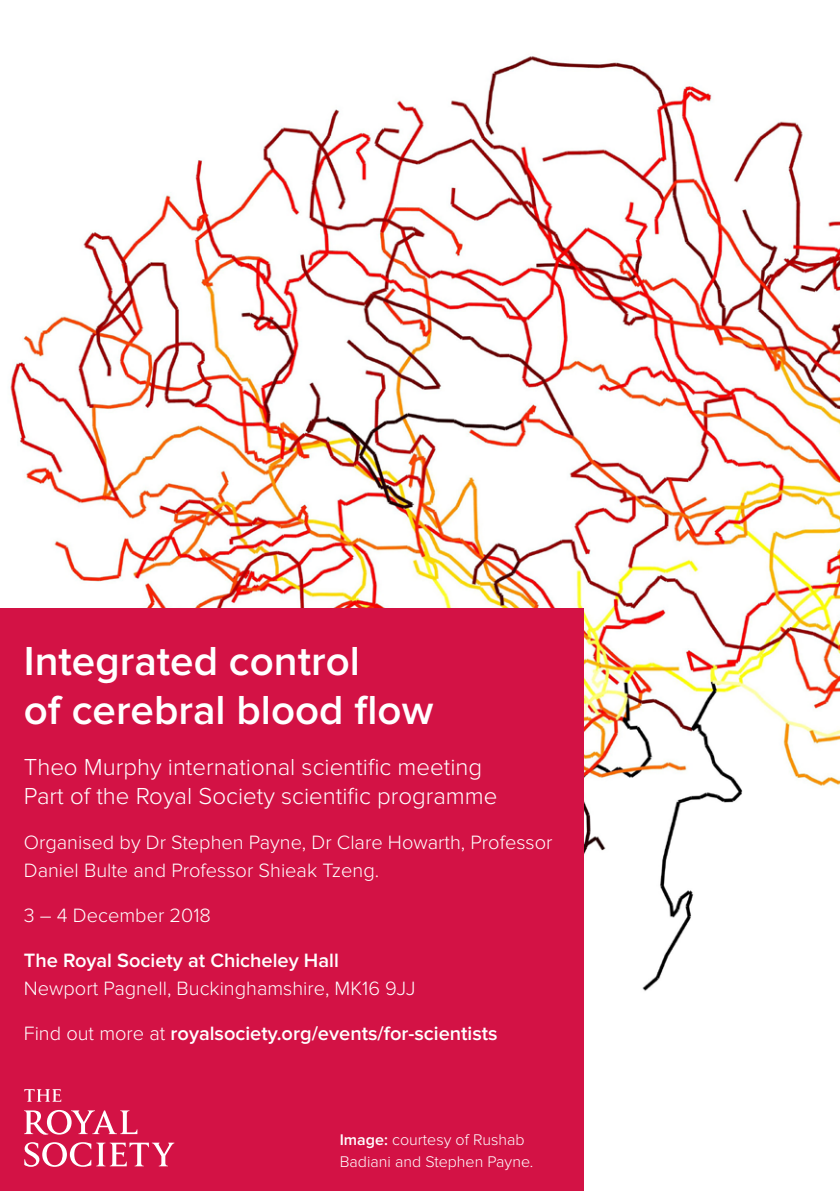
<style>
.page{position:relative;width:840px;height:1191px;background:#fff}
.page>*{position:absolute;margin:0;border:0;box-sizing:border-box;transform-origin:0 0}
.t1{font:600 42px/48px "Proxima Nova";color:#fff}
.t2{font:300 24px/28.8px "Proxima Nova";color:#fff}
.t3{font:300 20px/28px "Proxima Nova";color:#fff}
.t4{font:600 20px "Proxima Nova";color:#fff}
.t5{font:300 16px/22px "Proxima Nova";color:#fff}
.s1{font-weight:300}
.s2{font-weight:600}
</style>
<div class="page">
<img style="left:10px;top:56px;width:829px;height:964px">
<div style="left:0;top:608px;width:582px;height:583px;background:#d31245"></div>
<svg style="left:24px;top:1142px;width:150px;height:24px"></svg>
<svg style="left:24px;top:1110px;width:113px;height:25px"></svg>
<svg style="left:24px;top:1089px;width:37px;height:12px"></svg>
<h1 class="t1" style="left:24px;top:638px;width:411px">Integrated control<br>of cerebral blood flow</h1>
<p class="t2" style="left:24px;top:753px;width:475px">Theo Murphy international scientific meeting<br>Part of the Royal Society scientific programme</p>
<p class="t3" style="left:24px;top:828px;width:530px">Organised by Dr Stephen Payne, Dr Clare Howarth, Professor<br>Daniel Bulte and Professor Shieak Tzeng.</p>
<p class="t3" style="left:24px;top:901px;width:188px">3 – 4 December 2018</p>
<p class="t4" style="left:24px;top:948px;width:316px">The Royal Society at Chicheley Hall</p>
<p class="t3" style="left:24px;top:974px;width:393px">Newport Pagnell, Buckinghamshire, MK16 9JJ</p>
<p class="t4" style="left:24px;top:1021px;width:475px"><span class="s1">Find out more at</span> royalsociety.org/events/for-scientists</p>
<p class="t5" style="left:339px;top:1129px;width:195px"><span class="s2">Image:</span> courtesy of Rushab<br>Badiani and Stephen Payne.</p>
</div>
